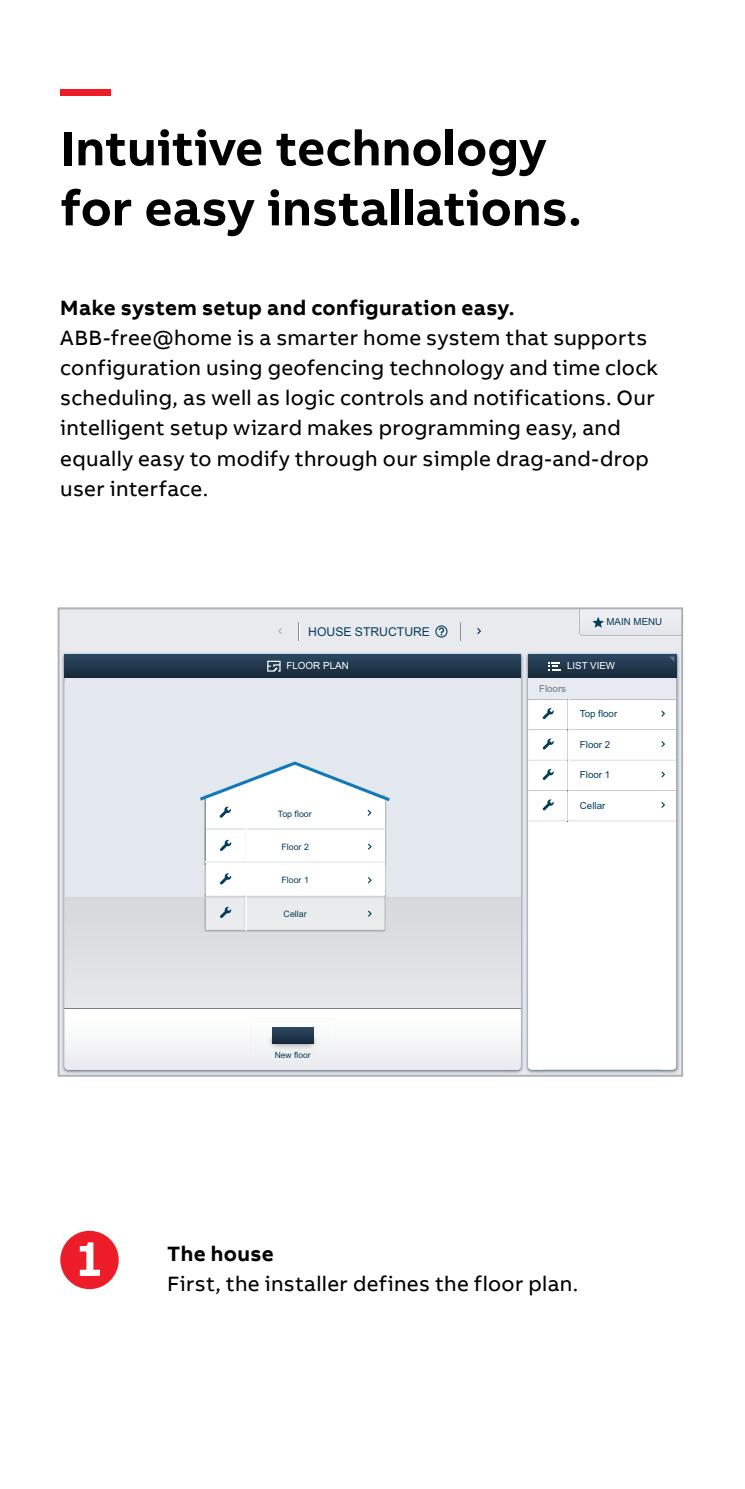
<style>
.page{position:relative;width:745px;height:1489px;background:#fff}
.page>*{position:absolute;margin:0;border:0;box-sizing:border-box;transform-origin:0 0}
.t1{font:700 50px/60px "AB Bvoice";color:#000}
.t2{font:700 50px "AB Bvoice";color:#ed1c29}
.t3{font:700 50px "AB Bvoice";color:#fff}
.t4{font:21.25px/30px "AB Bvoice";letter-spacing:.015em;color:#000}
.t5{font:700 21.25px "AB Bvoice";letter-spacing:.015em;color:#000}
.t6{font:12.25px "Arial";color:#083d5a}
.t7{font:9.75px "Arial";color:#023d5a}
.t8{font:9.75px "Arial";color:#fff}
.t9{font:9.75px "Arial";color:#083d5a}
.t10{font:9.75px "Arial";color:#637890}
.t11{font:8.75px "Arial";color:#023d5a}
.t12{font:8.5px "Arial";color:#083d5a}
</style>
<div class="page">
<div style="left:59px;top:608px;width:622px;height:467px;background:#e8eaee"></div>
<img style="left:61px;top:653px;width:618px;height:19px">
<img style="left:62px;top:672px;width:20px;height:401px">
<img style="left:503px;top:672px;width:40px;height:401px">
<svg style="left:65px;top:682px;width:455px;height:214px"></svg>
<div style="left:65px;top:896px;width:455px;height:112px;background:#dee1e5"></div>
<svg style="left:477px;top:628px;width:4px;height:6px"></svg>
<svg style="left:278px;top:628px;width:4px;height:6px"></svg>
<svg style="left:65px;top:1009px;width:455px;height:60px"></svg>
<img style="left:252px;top:1018px;width:82px;height:47px">
<img style="left:250px;top:1019px;width:86px;height:45px">
<img style="left:252px;top:1019px;width:82px;height:45px">
<svg style="left:272px;top:1027px;width:41px;height:16px"></svg>
<hr style="left:65px;top:1008px;width:455px;height:1px;background:#797e8c">
<img style="left:660px;top:672px;width:19px;height:401px">
<img style="left:524px;top:651px;width:1px;height:423px">
<div style="left:527px;top:822px;width:148px;height:247px;background:#fff"></div>
<div style="left:527px;top:677px;width:148px;height:22px;background:#e7eaee"></div>
<svg style="left:527px;top:699px;width:148px;height:123px;background:#f6f7f8"></svg>
<svg style="left:435px;top:625px;width:12px;height:12px"></svg>
<svg style="left:460px;top:622px;width:1px;height:18px"></svg>
<svg style="left:298px;top:622px;width:1px;height:18px"></svg>
<svg style="left:579px;top:610px;width:100px;height:26px"></svg>
<div style="left:206px;top:829px;width:178px;height:33px;background:#fff"></div>
<svg style="left:220px;top:839px;width:11px;height:12px"></svg>
<svg style="left:368px;top:843px;width:3px;height:6px"></svg>
<img style="left:204px;top:865px;width:2px;height:30px">
<img style="left:384px;top:861px;width:2px;height:34px">
<div style="left:206px;top:862px;width:178px;height:34px;background:#fff"></div>
<svg style="left:220px;top:873px;width:11px;height:11px"></svg>
<svg style="left:368px;top:877px;width:3px;height:6px"></svg>
<img style="left:204px;top:930px;width:182px;height:2px">
<svg style="left:204px;top:895px;width:182px;height:35px"></svg>
<svg style="left:200px;top:761px;width:189px;height:69px"></svg>
<svg style="left:65px;top:654px;width:455px;height:23px;background:#22394e"></svg>
<svg style="left:527px;top:654px;width:148px;height:23px;background:#233a4f"></svg>
<svg style="left:547px;top:661px;width:13px;height:9px"></svg>
<svg style="left:267px;top:660px;width:13px;height:11px"></svg>
<svg style="left:668px;top:656px;width:5px;height:5px"></svg>
<div style="left:58px;top:607px;width:624px;height:469px;border:2px solid #afb1b4"></div>
<div style="left:60px;top:1230px;width:59px;height:58px;background:#ed1c29;border-radius:50%"></div>
<h1 class="t2" style="left:60px;top:57px;width:51px">—</h1>
<h1 class="t1" style="left:60px;top:118px;width:522px">Intuitive technology for easy installations.</h1>
<p class="t5" style="left:60px;top:295px;width:455px">Make system setup and configuration easy.</p>
<p class="t4" style="left:60px;top:323px;width:599px">ABB-free@home is a smarter home system that supports configuration using geofencing technology and time clock scheduling, as well as logic controls and notifications. Our intelligent setup wizard makes programming easy, and equally easy to modify through our simple drag-and-drop user interface.</p>
<p class="t6" style="left:308px;top:623px;width:123px">HOUSE STRUCTURE</p>
<p class="t9" style="left:606px;top:615px;width:57px">MAIN MENU</p>
<p class="t8" style="left:286px;top:659px;width:64px">FLOOR PLAN</p>
<p class="t8" style="left:566px;top:659px;width:49px">LIST VIEW</p>
<p class="t11" style="left:278px;top:807px;width:35px">Top floor</p>
<p class="t11" style="left:281px;top:840px;width:29px">Floor 2</p>
<p class="t11" style="left:281px;top:874px;width:29px">Floor 1</p>
<p class="t11" style="left:283px;top:907px;width:25px">Cellar</p>
<p class="t12" style="left:274px;top:1049px;width:37px">New floor</p>
<p class="t10" style="left:538px;top:682px;width:29px">Floors</p>
<p class="t7" style="left:579px;top:707px;width:39px">Top floor</p>
<p class="t7" style="left:579px;top:738px;width:32px">Floor 2</p>
<p class="t7" style="left:579px;top:768px;width:32px">Floor 1</p>
<p class="t7" style="left:579px;top:798px;width:27px">Cellar</p>
<h1 class="t3" style="left:77px;top:1227px;width:27px">1</h1>
<p class="t5" style="left:167px;top:1240px;width:108px">The house</p>
<p class="t4" style="left:167px;top:1268px;width:412px">First, the installer defines the floor plan.</p>
</div>
